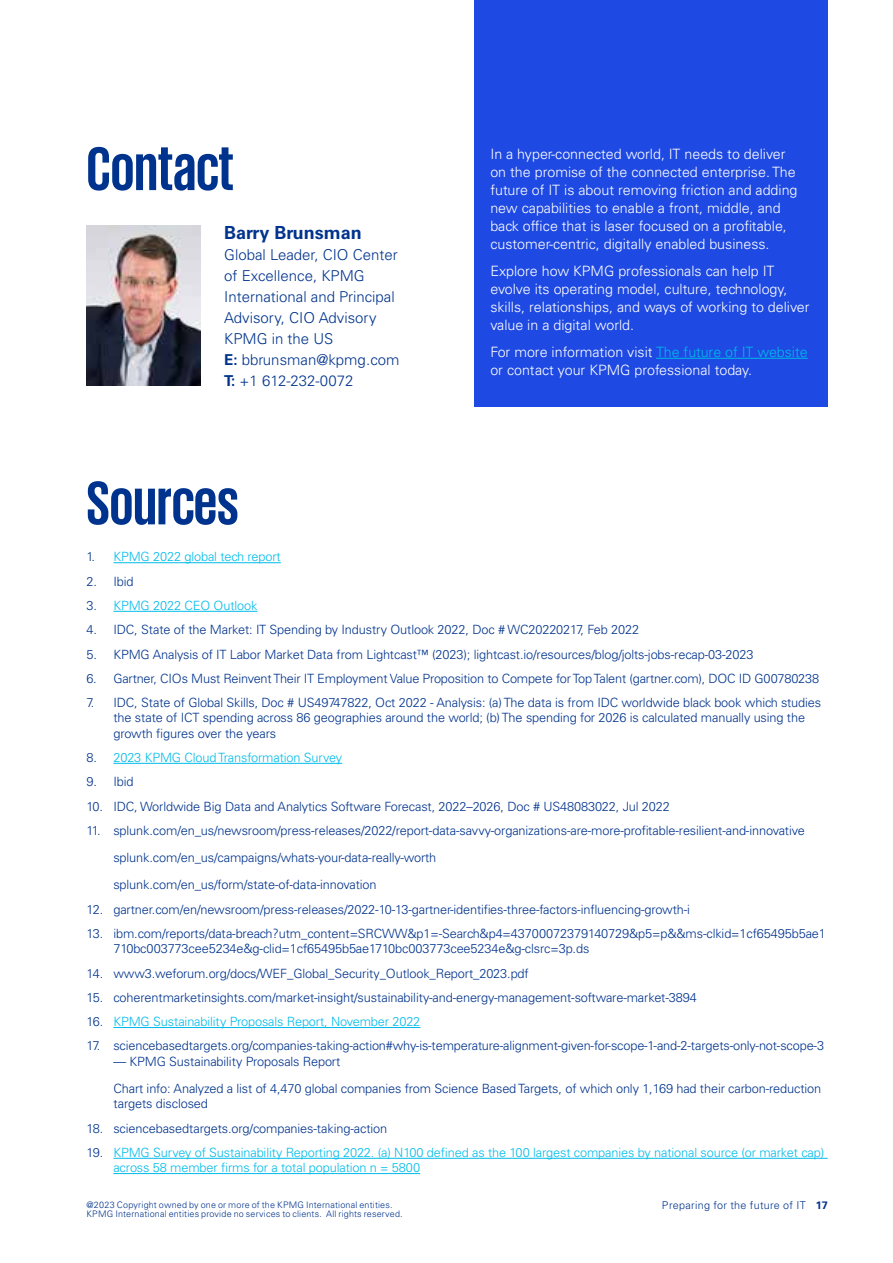
<style>
.page{position:relative;width:893px;height:1263px;background:#fff}
.page>*{position:absolute;margin:0;border:0;box-sizing:border-box;transform-origin:0 0}
.t1{font:700 63px "KPMG";letter-spacing:-.005em;color:#00338d}
.t2{font:700 18px "Univers LT Std";color:#00338d}
.t3{font:300 15px/21px "Univers LT Std";color:#00338d}
.t4{font:300 14.25px/18px "Univers LT Std";color:#fff}
.t5{font:300 12.75px/15.3px "Univers LT Std";letter-spacing:-.01em;color:#00338d}
.t6{font:300 12.75px/15.3px "Univers LT Std";letter-spacing:-.01em;color:#00bbea}
.t7{font:300 10.8px "Univers LT Std";letter-spacing:.025em;color:#00338d}
.t8{font:300 9px "Univers LT Std";letter-spacing:.02em;color:#00338d}
.s1{font-weight:700}
.s2{color:#00bbea}
.s3{color:#00338d}
</style>
<div class="page">
<div style="left:474px;top:1px;width:354px;height:406px;background:#1e49e2"></div>
<hr style="left:113px;top:562px;width:168px;height:1px;background:#00bbea">
<hr style="left:113px;top:611px;width:145px;height:1px;background:#00bbea">
<hr style="left:113px;top:763px;width:229px;height:1px;background:#00bbea">
<hr style="left:113px;top:1027px;width:307px;height:1px;background:#00bbea">
<hr style="left:113px;top:1158px;width:715px;height:1px;background:#00bbea">
<hr style="left:113px;top:1173px;width:307px;height:1px;background:#00bbea">
<img style="left:86px;top:226px;width:115px;height:160px">
<hr style="left:656px;top:358px;width:152px;height:1px;background:#00bbea">
<h1 class="t1" style="left:86px;top:137px;width:149px">Contact</h1>
<h2 class="t2" style="left:224px;top:222px;width:139px">Barry Brunsman</h2>
<p class="t3" style="left:224px;top:244px;width:177px">Global Leader, CIO Center of Excellence, KPMG<br>International and Principal<br>Advisory, CIO Advisory<br>KPMG in the US<br><span class="s1">E:</span> bbrunsman@kpmg.com<br><span class="s1">T:</span> +1 612-232-0072</p>
<p class="t4" style="left:490px;top:145px;width:309px">In a hyper-connected world, IT needs to deliver on the promise of the connected enterprise. The future of IT is about removing friction and adding new capabilities to enable a front, middle, and back office that is laser focused on a profitable, customer-centric, digitally enabled business.</p>
<p class="t4" style="left:490px;top:262px;width:321px">Explore how KPMG professionals can help IT evolve its operating model, culture, technology, skills, relationships, and ways of working to deliver value in a digital world.</p>
<p class="t4" style="left:490px;top:343px;width:319px">For more information visit <span class="s2">The future of IT website </span>or contact your KPMG professional today.</p>
<h1 class="t1" style="left:86px;top:471px;width:154px">Sources</h1>
<p class="t6" style="left:86px;top:549px;width:196px"><span class="s3">1.</span> KPMG 2022 global tech report</p>
<p class="t5" style="left:86px;top:573px;width:49px">2. Ibid</p>
<p class="t6" style="left:86px;top:598px;width:173px"><span class="s3">3.</span> KPMG 2022 CEO Outlook</p>
<p class="t5" style="left:86px;top:622px;width:554px">4. IDC, State of the Market: IT Spending by Industry Outlook 2022, Doc # WC20220217, Feb 2022</p>
<p class="t5" style="left:86px;top:646px;width:669px">5. KPMG Analysis of IT Labor Market Data from Lightcast™ (2023); lightcast.io/resources/blog/jolts-jobs-recap-03-2023</p>
<p class="t5" style="left:86px;top:671px;width:734px">6. Gartner, CIOs Must Reinvent Their IT Employment Value Proposition to Compete for Top Talent (gartner.com), DOC ID G00780238</p>
<p class="t5" style="left:113px;top:695px;width:709px;text-indent:-27px">7. IDC, State of Global Skills, Doc # US49747822, Oct 2022 - Analysis: (a) The data is from IDC worldwide black book which studies the state of ICT spending across 86 geographies around the world; (b) The spending for 2026 is calculated manually using the growth figures over the years</p>
<p class="t6" style="left:86px;top:750px;width:257px"><span class="s3">8.</span> 2023 KPMG Cloud Transformation Survey</p>
<p class="t5" style="left:86px;top:774px;width:49px">9. Ibid</p>
<p class="t5" style="left:86px;top:798px;width:585px">10. IDC, Worldwide Big Data and Analytics Software Forecast, 2022–2026, Doc # US48083022, Jul 2022</p>
<p class="t5" style="left:113px;top:817px;width:693px;line-height:27.3px;text-indent:-27px">11. splunk.com/en_us/newsroom/press-releases/2022/report-data-savvy-organizations-are-more-profitable-resilient-and-innovative splunk.com/en_us/campaigns/whats-your-data-really-worth<br>splunk.com/en_us/form/state-of-data-innovation</p>
<p class="t5" style="left:86px;top:901px;width:605px">12. gartner.com/en/newsroom/press-releases/2022-10-13-gartner-identifies-three-factors-influencing-growth-i</p>
<p class="t5" style="left:113px;top:926px;width:714px;text-indent:-27px">13. ibm.com/reports/data-breach?utm_content=SRCWW&amp;p1=-Search&amp;p4=43700072379140729&amp;p5=p&amp;&amp;ms-clkid=1cf65495b5ae1<br>710bc003773cee5234e&amp;g-clid=1cf65495b5ae1710bc003773cee5234e&amp;g-clsrc=3p.ds</p>
<p class="t5" style="left:86px;top:965px;width:444px">14. www3.weforum.org/docs/WEF_Global_Security_Outlook_Report_2023.pdf</p>
<p class="t5" style="left:86px;top:990px;width:612px">15. coherentmarketinsights.com/market-insight/sustainability-and-energy-management-software-market-3894</p>
<p class="t6" style="left:86px;top:1014px;width:335px"><span class="s3">16.</span> KPMG Sustainability Proposals Report, November 2022</p>
<p class="t5" style="left:86px;top:1038px;width:739px">17. sciencebasedtargets.org/companies-taking-action#why-is-temperature-alignment-given-for-scope-1-and-2-targets-only-not-scope-3</p>
<p class="t5" style="left:113px;top:1047px;width:709px;line-height:27.3px">— KPMG Sustainability Proposals Report<br>Chart info: Analyzed a list of 4,470 global companies from Science Based Targets, of which only 1,169 had their carbon-reduction</p>
<p class="t5" style="left:113px;top:1096px;width:96px">targets disclosed</p>
<p class="t5" style="left:86px;top:1120px;width:302px">18. sciencebasedtargets.org/companies-taking-action</p>
<p class="t6" style="left:113px;top:1145px;width:712px;text-indent:-27px"><span class="s3">19.</span> KPMG Survey of Sustainability Reporting 2022. (a) N100 defined as the 100 largest companies by national source (or market cap) across 58 member firms for a total population n = 5800</p>
<p class="t8" style="left:86px;top:1199px;width:308px">@2023 Copyright owned by one or more of the KPMG International entities.</p>
<p class="t7" style="left:662px;top:1198px;width:167px">Preparing for the future of IT <span class="s1">17</span></p>
<p class="t8" style="left:86px;top:1208px;width:318px">KPMG International entities provide no services to clients. All rights reserved.</p>
</div>
